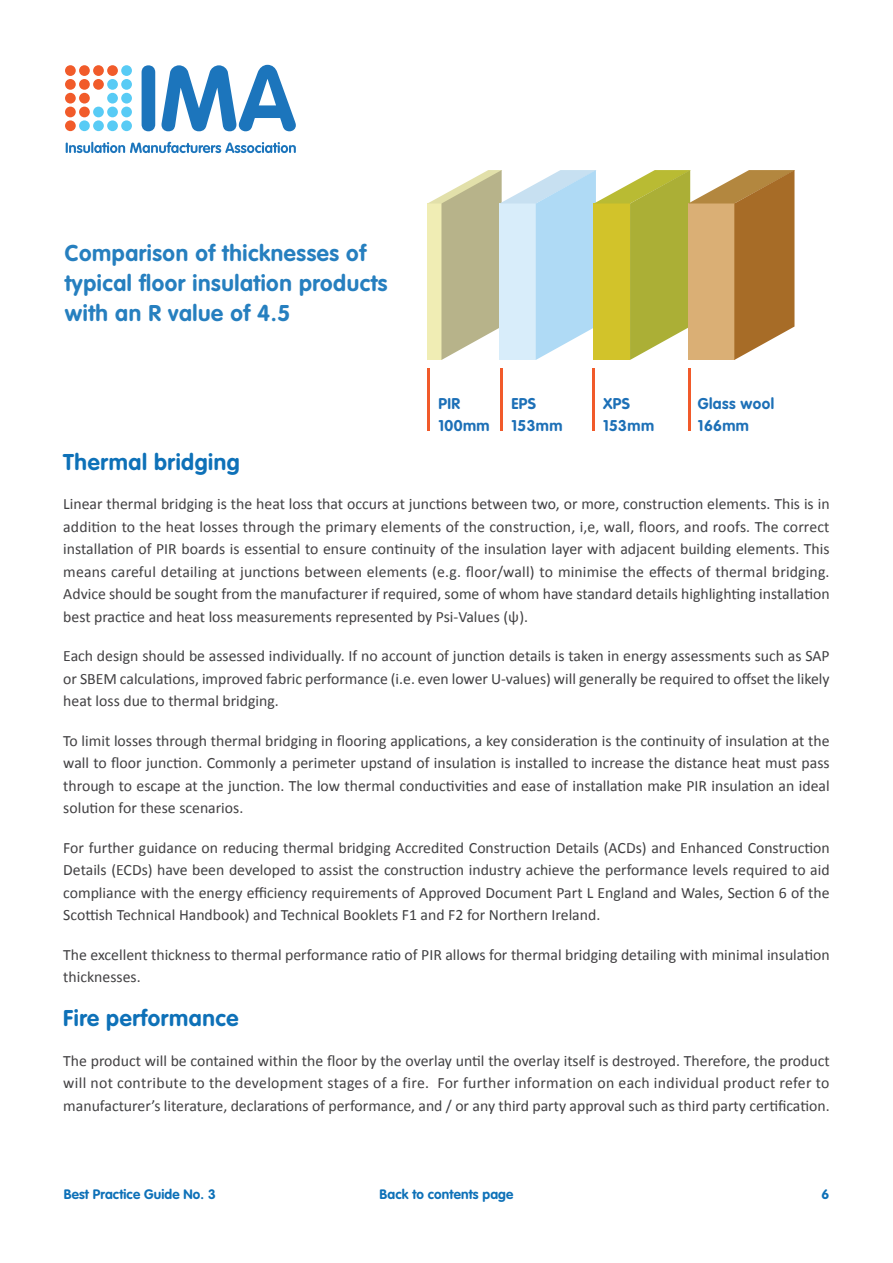
<style>
.page{position:relative;width:893px;height:1263px;background:#fff}
.page>*{position:absolute;margin:0;border:0;box-sizing:border-box;transform-origin:0 0}
.t1{font:700 22.5px/30px "VAG Rounded";letter-spacing:.025em;color:#267fbf}
.t2{font:700 22.5px "VAG Rounded";letter-spacing:.025em;color:#0e71b8}
.t3{font:15.75px/22.5px "Calibri";color:#414042;text-align:justify}
.t4{font:700 15.45px/21.3px "VAG Rounded";letter-spacing:.025em;color:#1d70b7}
.t5{font:700 13.5px "VAG Rounded";letter-spacing:.01em;color:#0e71b8}
</style>
<div class="page">
<svg style="left:65px;top:65px;width:67px;height:66px"></svg>
<svg style="left:66px;top:142px;width:230px;height:11px"></svg>
<div style="left:142px;top:65px;width:13px;height:66px;background:#1c75bc;border-radius:7px"></div>
<svg style="left:162px;top:65px;width:134px;height:66px"></svg>
<hr style="left:500px;top:368px;width:2px;height:63px;background:#f15a2a">
<hr style="left:427px;top:368px;width:3px;height:63px;background:#f15a2a">
<hr style="left:592px;top:368px;width:3px;height:63px;background:#f15a2a">
<svg style="left:427px;top:170px;width:368px;height:190px;background:#c5be8b"></svg>
<hr style="left:688px;top:368px;width:3px;height:63px;background:#f15a2a">
<h1 class="t1" style="left:65px;top:238px;width:324px">Comparison of thicknesses of typical floor insulation products with an R value of 4.5</h1>
<p class="t4" style="left:439px;top:394px;width:53px">PIR<br>100mm</p>
<p class="t4" style="left:511px;top:394px;width:53px">EPS<br>153mm</p>
<p class="t4" style="left:603px;top:394px;width:53px">XPS<br>153mm</p>
<p class="t4" style="left:698px;top:394px;width:78px">Glass wool<br>166mm</p>
<h1 class="t2" style="left:63px;top:448px;width:178px">Thermal bridging</h1>
<p class="t3" style="left:63px;top:492px;width:768px">Linear thermal bridging is the heat loss that occurs at junctions between two, or more, construction elements. This is in addition to the heat losses through the primary elements of the construction, i,e, wall, floors, and roofs. The correct installation of PIR boards is essential to ensure continuity of the insulation layer with adjacent building elements. This means careful detailing at junctions between elements (e.g. floor/wall) to minimise the effects of thermal bridging.<br>Advice should be sought from the manufacturer if required, some of whom have standard details highlighting installation best practice and heat loss measurements represented by Psi-Values (ψ).</p>
<p class="t3" style="left:63px;top:644px;width:768px">Each design should be assessed individually. If no account of junction details is taken in energy assessments such as SAP or SBEM calculations, improved fabric performance (i.e. even lower U-values) will generally be required to offset the likely heat loss due to thermal bridging.</p>
<p class="t3" style="left:63px;top:728px;width:768px">To limit losses through thermal bridging in flooring applications, a key consideration is the continuity of insulation at the wall to floor junction. Commonly a perimeter upstand of insulation is installed to increase the distance heat must pass through to escape at the junction. The low thermal conductivities and ease of installation make PIR insulation an ideal solution for these scenarios.</p>
<p class="t3" style="left:63px;top:835px;width:768px">For further guidance on reducing thermal bridging Accredited Construction Details (ACDs) and Enhanced Construction Details (ECDs) have been developed to assist the construction industry achieve the performance levels required to aid compliance with the energy efficiency requirements of Approved Document Part L England and Wales, Section 6 of the Scottish Technical Handbook) and Technical Booklets F1 and F2 for Northern Ireland.</p>
<p class="t3" style="left:63px;top:942px;width:768px">The excellent thickness to thermal performance ratio of PIR allows for thermal bridging detailing with minimal insulation thicknesses.</p>
<h1 class="t2" style="left:63px;top:1005px;width:177px">Fire performance</h1>
<p class="t3" style="left:63px;top:1048px;width:768px">The product will be contained within the floor by the overlay until the overlay itself is destroyed. Therefore, the product will not contribute to the development stages of a fire. For further information on each individual product refer to manufacturer’s literature, declarations of performance, and / or any third party approval such as third party certification.</p>
<p class="t5" style="left:64px;top:1186px;width:154px">Best Practice Guide No. 3</p>
<p class="t5" style="left:380px;top:1186px;width:135px">Back to contents page</p>
<p class="t5" style="left:821px;top:1186px;width:9px">6</p>
</div>
